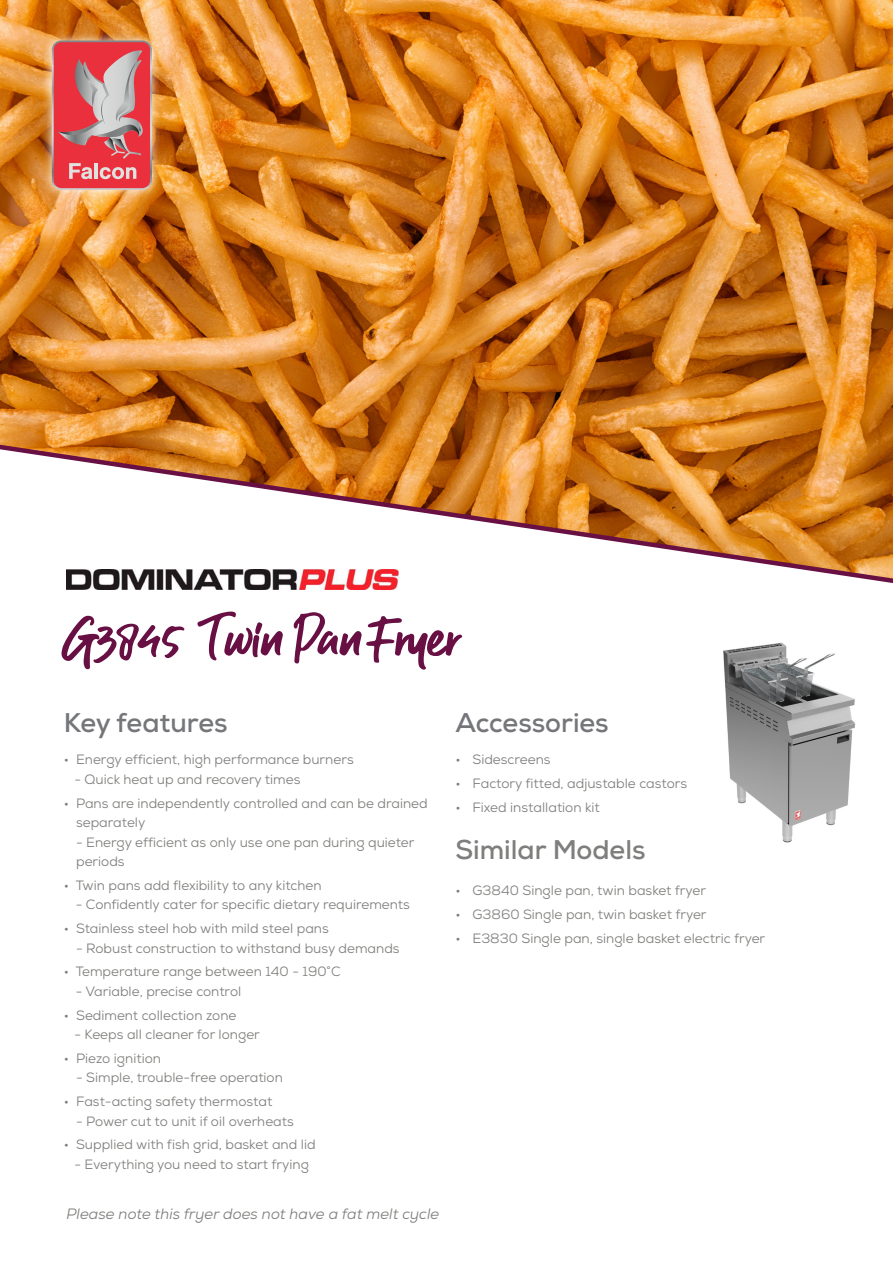
<style>
.page{position:relative;width:893px;height:1263px;background:#fff}
.page>*{position:absolute;margin:0;border:0;box-sizing:border-box;transform-origin:0 0}
.Script_Header_quote{font:57px "Guthen Bloots Personal Use";color:#681043}
.t1{font:700 27px "Nexa";color:#757679}
.Body{font:700 27px "Nexa";color:#7e7e7c}
.Body-2{font:italic 15px "Nexa";color:#7e7e7c}
.Body-3{font:13.5px/19.5px "Nexa";color:#7e7e7c}
</style>
<div class="page">
<img style="left:0;top:0;width:893px;height:440px">
<svg style="left:0;top:440px;width:893px;height:150px"></svg>
<img style="left:723px;top:642px;width:133px;height:201px">
<div style="left:42px;top:31px;width:119px;height:168px;background:#fff;opacity:.75"></div>
<svg style="left:52px;top:40px;width:100px;height:150px;background:#d7636b"></svg>
<p class="Script_Header_quote" style="left:64px;top:601px;width:396px">G3845 Twin Pan Fryer</p>
<p class="t1" style="left:64px;top:705px;width:165px">Key features</p>
<p class="Body-3" style="left:64px;top:750px;width:291px">• Energy efficient, high performance burners</p>
<p class="Body-3" style="left:74px;top:769px;width:228px">- Quick heat up and recovery times</p>
<p class="Body-3" style="left:76px;top:793px;width:353px;text-indent:-12px">• Pans are independently controlled and can be drained separately</p>
<p class="Body-3" style="left:76px;top:832px;width:340px">- Energy efficient as only use one pan during quieter periods</p>
<p class="Body-3" style="left:64px;top:875px;width:259px">• Twin pans add flexibility to any kitchen</p>
<p class="Body-3" style="left:76px;top:895px;width:336px">- Confidently cater for specific dietary requirements</p>
<p class="Body-3" style="left:64px;top:919px;width:267px">• Stainless steel hob with mild steel pans</p>
<p class="Body-3" style="left:76px;top:938px;width:325px">- Robust construction to withstand busy demands</p>
<p class="Body-3" style="left:64px;top:962px;width:278px">• Temperature range between 140 - 190°C</p>
<p class="Body-3" style="left:76px;top:981px;width:167px">- Variable, precise control</p>
<p class="Body-3" style="left:64px;top:1005px;width:174px">• Sediment collection zone</p>
<p class="Body-3" style="left:74px;top:1025px;width:187px">- Keeps all cleaner for longer</p>
<p class="Body-3" style="left:64px;top:1048px;width:99px">• Piezo ignition</p>
<p class="Body-3" style="left:76px;top:1068px;width:208px">- Simple, trouble-free operation</p>
<p class="Body-3" style="left:64px;top:1092px;width:210px">• Fast-acting safety thermostat</p>
<p class="Body-3" style="left:76px;top:1111px;width:219px">- Power cut to unit if oil overheats</p>
<p class="Body-3" style="left:64px;top:1135px;width:253px">• Supplied with fish grid, basket and lid</p>
<p class="Body-3" style="left:74px;top:1154px;width:236px">- Everything you need to start frying</p>
<p class="Body-2" style="left:66px;top:1205px;width:374px">Please note this fryer does not have a fat melt cycle</p>
<p class="t1" style="left:455px;top:705px;width:155px">Accessories</p>
<p class="Body-3" style="left:455px;top:750px;width:97px">• Sidescreens</p>
<p class="Body-3" style="left:455px;top:774px;width:233px">• Factory fitted, adjustable castors</p>
<p class="Body-3" style="left:455px;top:797px;width:146px">• Fixed installation kit</p>
<p class="Body" style="left:455px;top:833px;width:192px">Similar Models</p>
<p class="Body-3" style="left:455px;top:881px;width:252px">• G3840 Single pan, twin basket fryer</p>
<p class="Body-3" style="left:455px;top:904px;width:253px">• G3860 Single pan, twin basket fryer</p>
<p class="Body-3" style="left:455px;top:928px;width:311px">• E3830 Single pan, single basket electric fryer</p>
</div>
